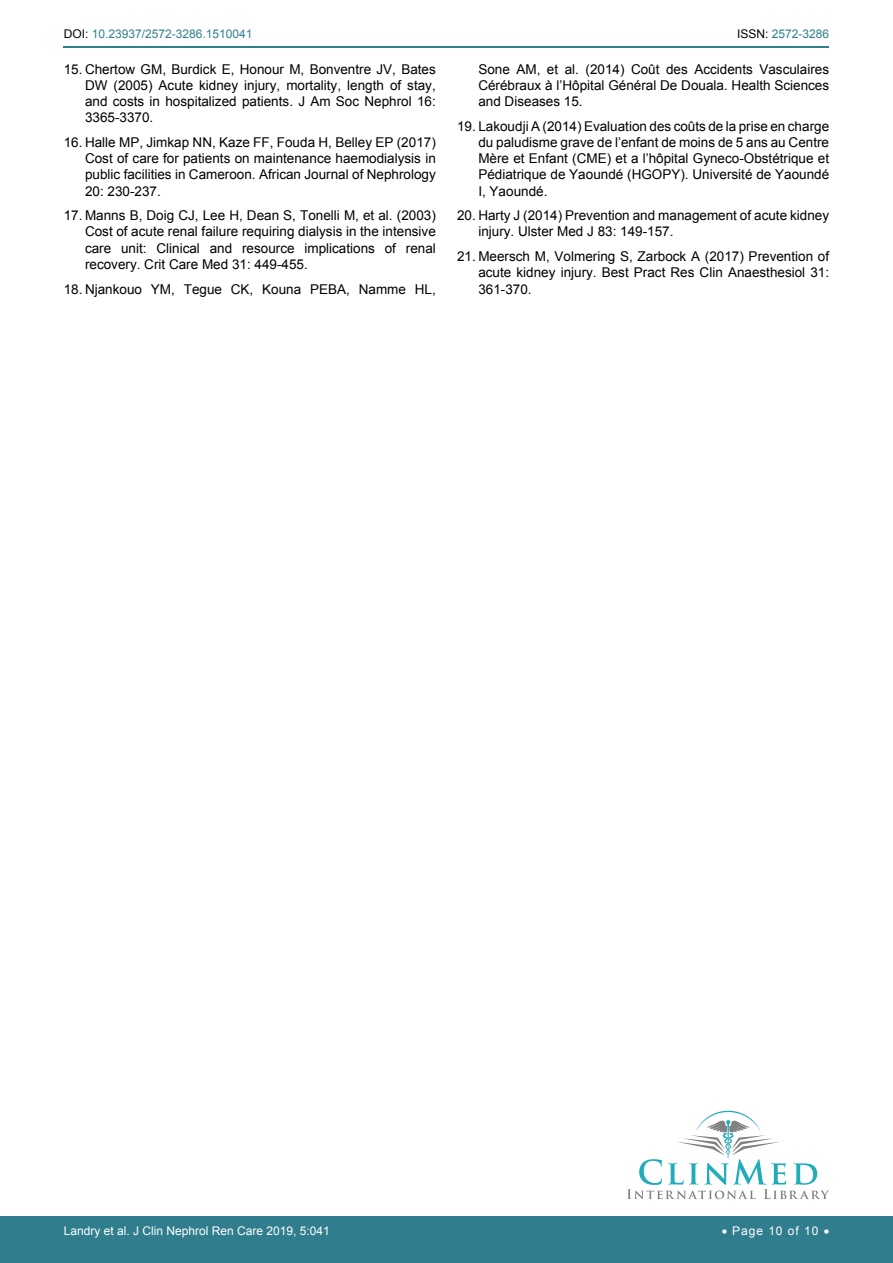
<style>
.page{position:relative;width:893px;height:1263px;background:#fff}
.page>*{position:absolute;margin:0;border:0;box-sizing:border-box;transform-origin:0 0}
.t1{font:13.5px/16.2px "Arial";color:#000;text-align:justify}
.t2{font:12px "Arial";color:#30808d}
.t3{font:12px "Arial";color:#fff}
.t4{font:12px "Arial";letter-spacing:.08em;color:#fff}
.s1{color:#000}
</style>
<div class="page">
<hr style="left:64px;top:46px;width:765px;height:2px;background:#30808d">
<div style="left:0;top:1217px;width:893px;height:46px;background:#307d8d"></div>
<svg style="left:627px;top:1111px;width:202px;height:88px"></svg>
<p class="t2" style="left:64px;top:26px;width:190px"><span class="s1">DOI:</span> 10.23937/2572-3286.1510041</p>
<p class="t2" style="left:737px;top:26px;width:94px"><span class="s1">ISSN:</span> 2572-3286</p>
<p class="t1" style="left:85px;top:61px;width:352px;text-indent:-21px">15. Chertow GM, Burdick E, Honour M, Bonventre JV, Bates DW (2005) Acute kidney injury, mortality, length of stay, and costs in hospitalized patients. J Am Soc Nephrol 16:<br>3365-3370.</p>
<p class="t1" style="left:85px;top:134px;width:352px;text-indent:-21px">16. Halle MP, Jimkap NN, Kaze FF, Fouda H, Belley EP (2017)<br>Cost of care for patients on maintenance haemodialysis in public facilities in Cameroon. African Journal of Nephrology 20: 230-237.</p>
<p class="t1" style="left:85px;top:208px;width:352px;text-indent:-21px">17. Manns B, Doig CJ, Lee H, Dean S, Tonelli M, et al. (2003)<br>Cost of acute renal failure requiring dialysis in the intensive care unit: Clinical and resource implications of renal recovery. Crit Care Med 31: 449-455.</p>
<p class="t1" style="left:64px;top:281px;width:374px">18. Njankouo YM, Tegue CK, Kouna PEBA, Namme HL,</p>
<p class="t1" style="left:478px;top:61px;width:352px">Sone AM, et al. (2014) Coût des Accidents Vasculaires Cérébraux à l’Hôpital Général De Douala. Health Sciences and Diseases 15.</p>
<p class="t1" style="left:478px;top:118px;width:352px;text-indent:-21px">19. Lakoudji A (2014) Evaluation des coûts de la prise en charge du paludisme grave de l’enfant de moins de 5 ans au Centre Mère et Enfant (CME) et a l’hôpital Gyneco-Obstétrique et Pédiatrique de Yaoundé (HGOPY). Université de Yaoundé I, Yaoundé.</p>
<p class="t1" style="left:478px;top:208px;width:352px;text-indent:-21px">20. Harty J (2014) Prevention and management of acute kidney injury. Ulster Med J 83: 149-157.</p>
<p class="t1" style="left:478px;top:248px;width:352px;text-indent:-21px">21. Meersch M, Volmering S, Zarbock A (2017) Prevention of acute kidney injury. Best Pract Res Clin Anaesthesiol 31:<br>361-370.</p>
<p class="t3" style="left:64px;top:1223px;width:268px">Landry et al. J Clin Nephrol Ren Care 2019, 5:041</p>
<p class="t4" style="left:722px;top:1223px;width:109px">• Page 10 of 10 •</p>
</div>
